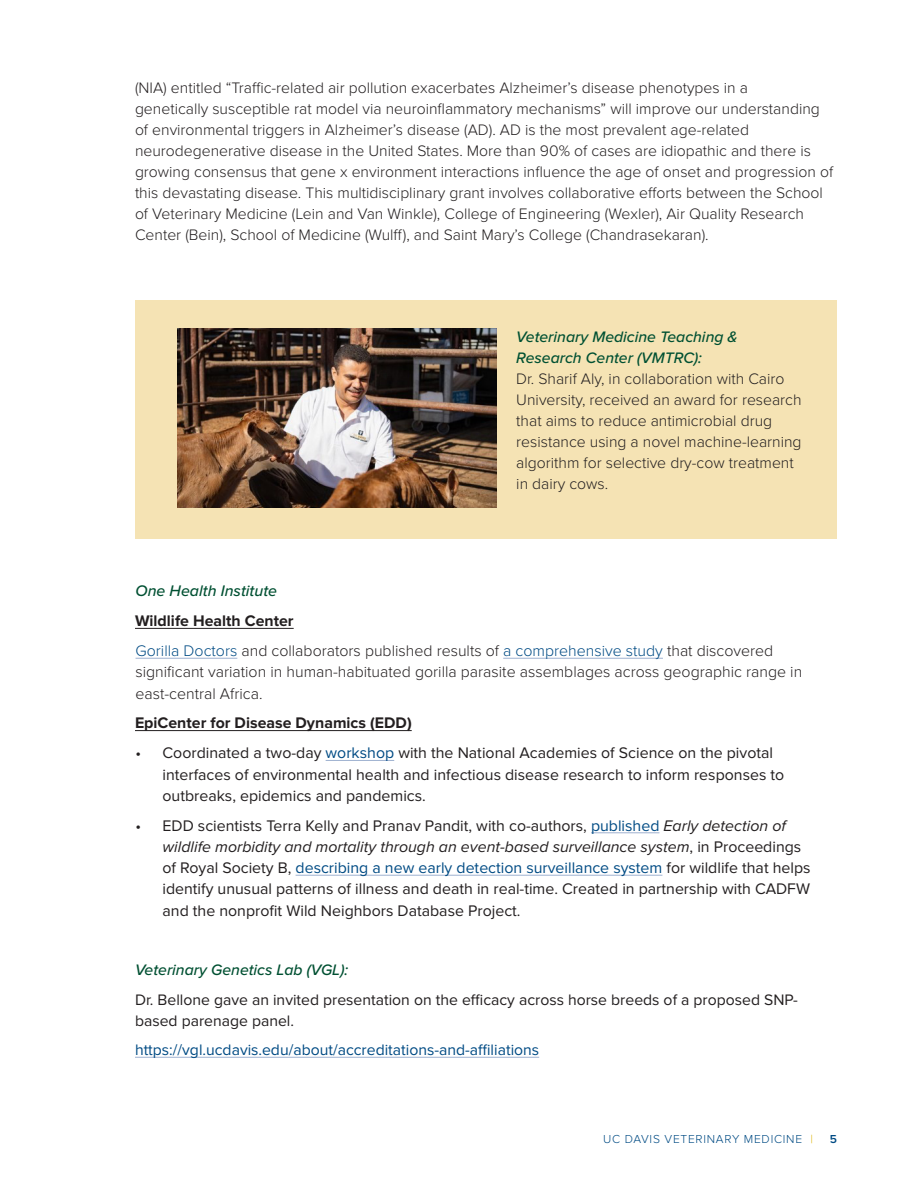
<style>
.page{position:relative;width:918px;height:1188px;background:#fff}
.page>*{position:absolute;margin:0;border:0;box-sizing:border-box;transform-origin:0 0}
.t1{font:15.9px/21.1px "Proxima Nova";color:#231f20}
.S_body_outline2{font:300 15.9px/21.1px "Proxima Nova";color:#231f20}
.S_body_outline2-2{font:700 15.9px "Proxima Nova";color:#231f20}
.S_body_outline2-3{font:italic 500 15.9px "Proxima Nova";color:#005032}
.S_body_outline2-4{font:300 15.75px/21px "Proxima Nova";color:#231f20}
.S_body_outline2-5{font:15.75px/21px "Proxima Nova";color:#231f20}
.S_body_outline2-6{font:italic 500 15.75px/21px "Proxima Nova";color:#005032}
.S_body_outline2-7{font:15.75px "Proxima Nova";color:#004b84}
.t2{font:300 12px "Proxima Nova";letter-spacing:.06em;color:#004b84}
.t3{font:600 12px "Proxima Nova";color:#004b84}
.s1{color:#004b84}
.s2{font-style:italic}
.s3{color:#ddb207}
</style>
<div class="page">
<hr style="left:135px;top:628px;width:159px;height:1px;background:#231f20">
<hr style="left:136px;top:658px;width:101px;height:1px;background:#9eb1d0">
<hr style="left:503px;top:658px;width:160px;height:1px;background:#9eb1d0">
<hr style="left:135px;top:730px;width:277px;height:1px;background:#231f20">
<hr style="left:326px;top:760px;width:68px;height:1px;background:#9eb1d0">
<hr style="left:591px;top:833px;width:68px;height:1px;background:#9eb1d0">
<hr style="left:296px;top:875px;width:366px;height:1px;background:#9eb1d0">
<hr style="left:135px;top:1057px;width:404px;height:1px;background:#9eb1d0">
<div style="left:135px;top:300px;width:702px;height:238px;background:#f5e3b4"></div>
<img style="left:177px;top:328px;width:319px;height:179px">
<p class="S_body_outline2-4" style="left:135px;top:78px;width:700px">(NIA) entitled “Traffic-related air pollution exacerbates Alzheimer’s disease phenotypes in a<br>genetically susceptible rat model via neuroinflammatory mechanisms” will improve our understanding of environmental triggers in Alzheimer’s disease (AD). AD is the most prevalent age-related neurodegenerative disease in the United States. More than 90% of cases are idiopathic and there is growing consensus that gene x environment interactions influence the age of onset and progression of this devastating disease. This multidisciplinary grant involves collaborative efforts between the School of Veterinary Medicine (Lein and Van Winkle), College of Engineering (Wexler), Air Quality Research Center (Bein), School of Medicine (Wulff), and Saint Mary’s College (Chandrasekaran).</p>
<p class="S_body_outline2-6" style="left:516px;top:327px;width:223px">Veterinary Medicine Teaching &amp;<br>Research Center (VMTRC):</p>
<p class="S_body_outline2-4" style="left:516px;top:368px;width:287px">Dr. Sharif Aly, in collaboration with Cairo University, received an award for research that aims to reduce antimicrobial drug resistance using a novel machine-learning algorithm for selective dry-cow treatment in dairy cows.</p>
<p class="S_body_outline2-3" style="left:136px;top:582px;width:143px">One Health Institute</p>
<p class="S_body_outline2-2" style="left:135px;top:612px;width:160px">Wildlife Health Center</p>
<p class="S_body_outline2" style="left:136px;top:641px;width:668px"><span class="s1">Gorilla Doctors</span> and collaborators published results of <span class="s1">a comprehensive study</span> that discovered significant variation in human-habituated gorilla parasite assemblages across geographic range in east-central Africa.</p>
<p class="S_body_outline2-2" style="left:135px;top:714px;width:278px">EpiCenter for Disease Dynamics (EDD)</p>
<p class="t1" style="left:163px;top:743px;width:623px;text-indent:-27px">• Coordinated a two-day <span class="s1">workshop</span> with the National Academies of Science on the pivotal interfaces of environmental health and infectious disease research to inform responses to outbreaks, epidemics and pandemics.</p>
<p class="t1" style="left:163px;top:815px;width:650px;text-indent:-27px">• EDD scientists Terra Kelly and Pranav Pandit, with co-authors, <span class="s1">published</span> <span class="s2">Early detection of wildlife morbidity and mortality through an event-based surveillance system</span>, in Proceedings of Royal Society B, <span class="s1">describing a new early detection surveillance system</span> for wildlife that helps identify unusual patterns of illness and death in real-time. Created in partnership with CADFW and the nonprofit Wild Neighbors Database Project.</p>
<p class="S_body_outline2-6" style="left:135px;top:960px;width:215px">Veterinary Genetics Lab (VGL):</p>
<p class="S_body_outline2-5" style="left:135px;top:989px;width:664px">Dr. Bellone gave an invited presentation on the efficacy across horse breeds of a proposed SNP&shy;based parenage panel.</p>
<p class="S_body_outline2-7" style="left:135px;top:1041px;width:406px">https://vgl.ucdavis.edu/about/accreditations-and-affiliations</p>
<p class="t2" style="left:603px;top:1133px;width:211px">UC DAVIS VETERINARY MEDICINE <span class="s3">|</span></p>
<p class="t3" style="left:830px;top:1133px;width:9px">5</p>
</div>
